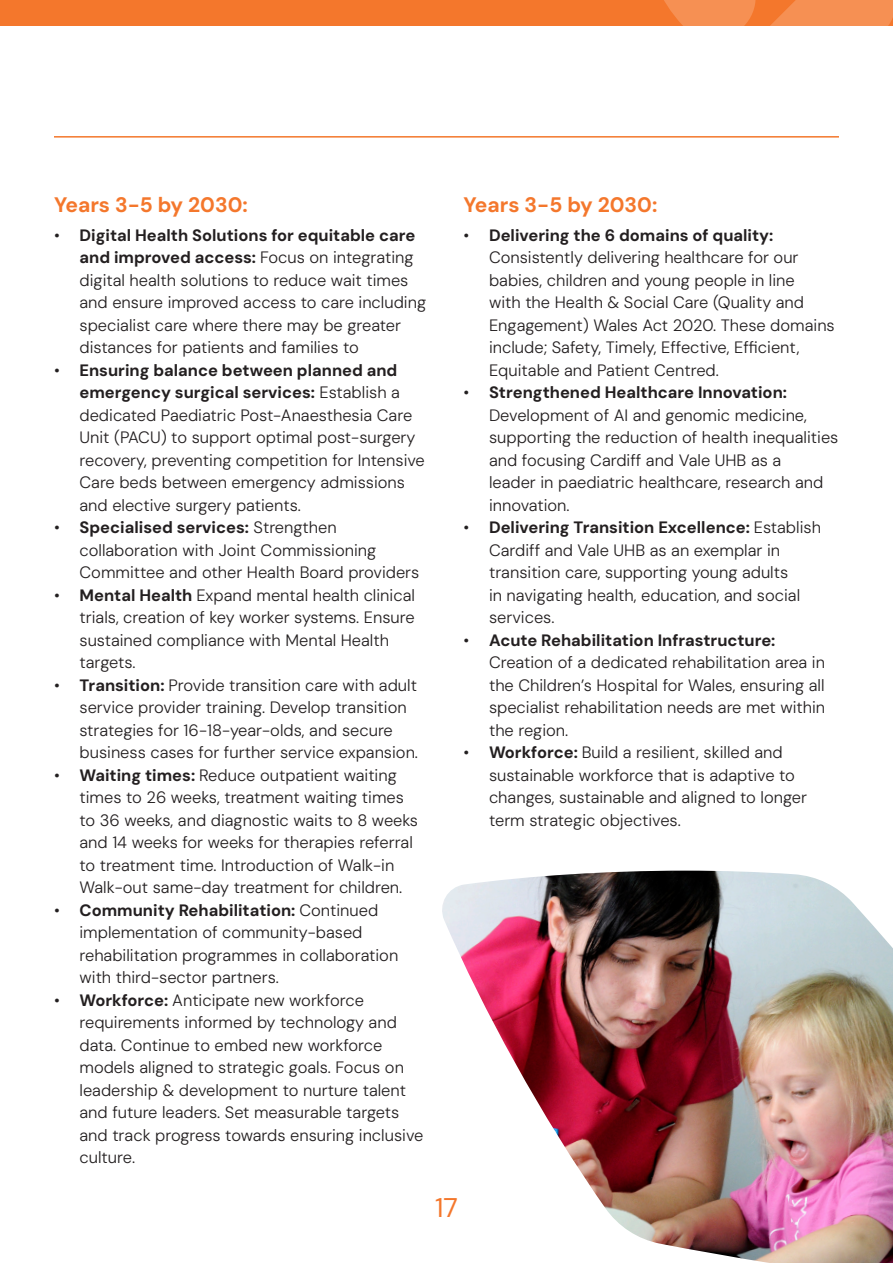
<style>
.page{position:relative;width:893px;height:1263px;background:#fff}
.page>*{position:absolute;margin:0;border:0;box-sizing:border-box;transform-origin:0 0}
.t1{font:27px "DM Sans 9 pt";color:#f4772c}
.t2{font:21px "DM Sans 9 pt";color:#f4772c}
.t3{font:16.5px/22.5px "DM Sans 9 pt";color:#231f20}
</style>
<div class="page">
<div style="left:0;top:0;width:893px;height:26px;background:#f4772c"></div>
<svg style="left:664px;top:0;width:229px;height:26px"></svg>
<hr style="left:54px;top:136px;width:785px;height:2px;background:#f4772c">
<img style="left:442px;top:871px;width:451px;height:392px">
<p class="t2" style="left:54px;top:192px;width:195px">Years 3-5 by 2030:</p>
<p class="t3" style="left:80px;top:224px;width:348px;text-indent:-26px">• Digital Health Solutions for equitable care and improved access: Focus on integrating digital health solutions to reduce wait times and ensure improved access to care including specialist care where there may be greater distances for patients and families to</p>
<p class="t3" style="left:80px;top:359px;width:347px;text-indent:-26px">• Ensuring balance between planned and emergency surgical services: Establish a dedicated Paediatric Post-Anaesthesia Care Unit (PACU) to support optimal post-surgery recovery, preventing competition for Intensive Care beds between emergency admissions and elective surgery patients.</p>
<p class="t3" style="left:80px;top:516px;width:341px;text-indent:-26px">• Specialised services: Strengthen collaboration with Joint Commissioning<br>Committee and other Health Board providers</p>
<p class="t3" style="left:80px;top:584px;width:337px;text-indent:-26px">• Mental Health Expand mental health clinical trials, creation of key worker systems. Ensure sustained compliance with Mental Health targets.</p>
<p class="t3" style="left:80px;top:674px;width:340px;text-indent:-26px">• Transition: Provide transition care with adult service provider training. Develop transition strategies for 16-18-year-olds, and secure business cases for further service expansion.</p>
<p class="t3" style="left:80px;top:764px;width:340px;text-indent:-26px">• Waiting times: Reduce outpatient waiting times to 26 weeks, treatment waiting times to 36 weeks, and diagnostic waits to 8 weeks and 14 weeks for weeks for therapies referral to treatment time. Introduction of Walk-in Walk-out same-day treatment for children.</p>
<p class="t3" style="left:80px;top:899px;width:320px;text-indent:-26px">• Community Rehabilitation: Continued implementation of community-based rehabilitation programmes in collaboration with third-sector partners.</p>
<p class="t3" style="left:80px;top:989px;width:345px;text-indent:-26px">• Workforce: Anticipate new workforce requirements informed by technology and data. Continue to embed new workforce models aligned to strategic goals. Focus on leadership &amp; development to nurture talent and future leaders. Set measurable targets and track progress towards ensuring inclusive culture.</p>
<p class="t2" style="left:463px;top:192px;width:195px">Years 3-5 by 2030:</p>
<p class="t3" style="left:489px;top:224px;width:347px;text-indent:-26px">• Delivering the 6 domains of quality:<br>Consistently delivering healthcare for our babies, children and young people in line<br>with the Health &amp; Social Care (Quality and Engagement) Wales Act 2020. These domains include; Safety, Timely, Effective, Efficient, Equitable and Patient Centred.</p>
<p class="t3" style="left:489px;top:381px;width:351px;text-indent:-26px">• Strengthened Healthcare Innovation:<br>Development of AI and genomic medicine, supporting the reduction of health inequalities and focusing Cardiff and Vale UHB as a<br>leader in paediatric healthcare, research and innovation.</p>
<p class="t3" style="left:489px;top:516px;width:333px;text-indent:-26px">• Delivering Transition Excellence: Establish Cardiff and Vale UHB as an exemplar in transition care, supporting young adults<br>in navigating health, education, and social services.</p>
<p class="t3" style="left:489px;top:629px;width:338px;text-indent:-26px">• Acute Rehabilitation Infrastructure:<br>Creation of a dedicated rehabilitation area in the Children’s Hospital for Wales, ensuring all specialist rehabilitation needs are met within the region.</p>
<p class="t3" style="left:489px;top:741px;width:319px;text-indent:-26px">• Workforce: Build a resilient, skilled and sustainable workforce that is adaptive to changes, sustainable and aligned to longer term strategic objectives.</p>
<p class="t1" style="left:435px;top:1191px;width:24px">17</p>
</div>
